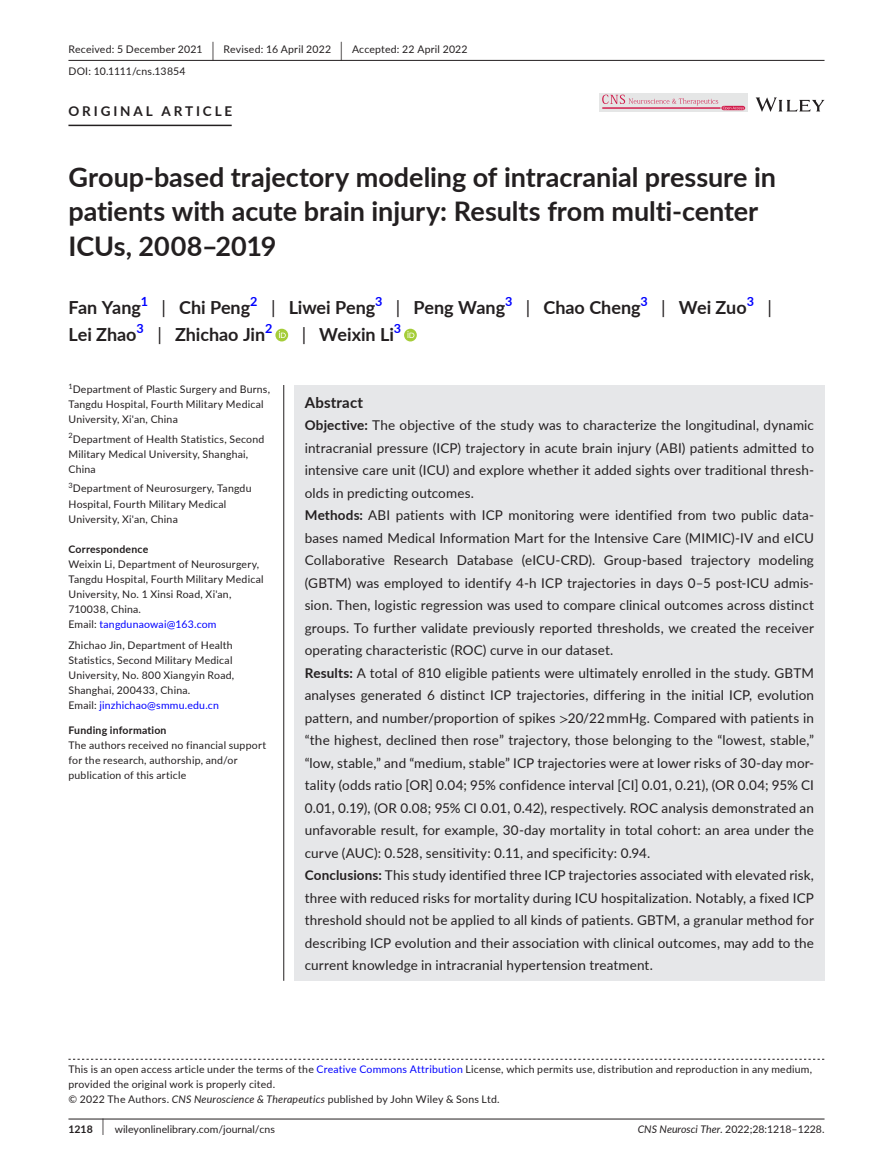
<style>
.page{position:relative;width:893px;height:1174px;background:#fff}
.page>*{position:absolute;margin:0;border:0;box-sizing:border-box;transform-origin:0 0}
.t1{font:700 27px/34.5px "Lato";letter-spacing:-.005em;color:#231f20}
.t2{font:700 18px "Lato";letter-spacing:-.005em;color:#231f20}
.t3{font:18px "Lato";color:#231f20}
.t4{font:700 15px "Lato";letter-spacing:.015em;color:#231f20}
.t5{font:13.5px/22.5px "Lato";letter-spacing:.01em;color:#231f20}
.t6{font:700 13.5px "Lato";letter-spacing:.215em;color:#231f20}
.t7{font:700 12.6px "Lato";color:#00f}
.t8{font:10.5px/15px "Lato";letter-spacing:.02em;color:#231f20}
.t9{font:10.5px "Lato";color:#231f20}
.t10{font:700 10.5px "Lato";letter-spacing:.02em;color:#231f20}
.t11{font:7.35px "Lato";color:#231f20}
.s1{font-size:19.65px}
.s2{font-weight:400}
.s3{color:#00f}
.s4{font-weight:700}
.s5{font-family:"STIX"}
.s6{font-style:italic}
.s7{font-size:17.4px}
</style>
<div class="page">
<hr style="left:68px;top:1118px;width:756px;height:1px;background:#231f20">
<svg style="left:756px;top:97px;width:68px;height:15px"></svg>
<div style="left:599px;top:93px;width:149px;height:19px;background:#e5e6e6"></div>
<hr style="left:721px;top:106px;width:24px;height:4px;background:#d11c4b;border-radius:2px">
<svg style="left:602px;top:95px;width:142px;height:15px"></svg>
<hr style="left:68px;top:60px;width:756px;height:1px;background:#231f20">
<hr style="left:68px;top:125px;width:164px;height:1px;background:#231f20">
<div style="left:275px;top:329px;width:13px;height:12px;background:#a5cd39;border-radius:50%"></div>
<svg style="left:279px;top:331px;width:7px;height:7px"></svg>
<svg style="left:404px;top:329px;width:13px;height:12px"></svg>
<svg style="left:407px;top:331px;width:7px;height:7px"></svg>
<svg style="left:68px;top:1058px;width:756px;height:1px"></svg>
<div style="left:294px;top:385px;width:530px;height:595px;background:#e6e7e9"></div>
<hr style="left:283px;top:385px;width:1px;height:595px;background:#231f20">
<p class="t8" style="left:68px;top:38px;width:401px;line-height:21.8px">Received: 5 December 2021 <span class="s1">|</span> Revised: 16 April 2022 <span class="s1">|</span> Accepted: 22 April 2022<br>DOI: 10.1111/cns.13854</p>
<p class="t6" style="left:68px;top:101px;width:165px">ORIGINAL ARTICLE</p>
<h1 class="t1" style="left:68px;top:159px;width:709px">Group-based trajectory modeling of intracranial pressure in patients with acute brain injury: Results from multi-center<br>ICUs, 2008–2019</h1>
<h2 class="t2" style="left:68px;top:295px;width:74px">Fan Yang</h2>
<p class="t7" style="left:141px;top:292px;width:9px">1</p>
<h2 class="t2" style="left:161px;top:295px;width:90px"><span class="s2">|</span> Chi Peng</h2>
<p class="t7" style="left:250px;top:292px;width:9px">2</p>
<h2 class="t2" style="left:271px;top:295px;width:106px"><span class="s2">|</span> Liwei Peng</h2>
<p class="t7" style="left:375px;top:292px;width:9px">3</p>
<h2 class="t2" style="left:396px;top:295px;width:111px"><span class="s2">|</span> Peng Wang</h2>
<p class="t7" style="left:505px;top:292px;width:9px">3</p>
<h2 class="t2" style="left:526px;top:295px;width:116px"><span class="s2">|</span> Chao Cheng</h2>
<p class="t7" style="left:640px;top:292px;width:9px">3</p>
<h2 class="t2" style="left:661px;top:295px;width:87px"><span class="s2">|</span> Wei Zuo</h2>
<p class="t7" style="left:747px;top:292px;width:9px">3</p>
<h2 class="t3" style="left:768px;top:295px;width:6px">|</h2>
<h2 class="t2" style="left:68px;top:322px;width:70px">Lei Zhao</h2>
<p class="t7" style="left:137px;top:319px;width:9px">3</p>
<h2 class="t2" style="left:157px;top:322px;width:109px"><span class="s2">|</span> Zhichao Jin</h2>
<p class="t7" style="left:265px;top:319px;width:9px">2</p>
<h2 class="t2" style="left:302px;top:322px;width:94px"><span class="s2">|</span> Weixin Li</h2>
<p class="t7" style="left:394px;top:319px;width:9px">3</p>
<p class="t11" style="left:68px;top:381px;width:6px">1</p>
<p class="t8" style="left:68px;top:382px;width:203px;text-indent:4px">Department of Plastic Surgery and Burns,<br>Tangdu Hospital, Fourth Military Medical<br>University, Xi'an, China</p>
<p class="t8" style="left:68px;top:431px;width:197px"><sup>2</sup>Department of Health Statistics, Second<br>Military Medical University, Shanghai,<br>China</p>
<p class="t8" style="left:68px;top:481px;width:185px"><sup>3</sup>Department of Neurosurgery, Tangdu<br>Hospital, Fourth Military Medical<br>University, Xi'an, China</p>
<p class="t10" style="left:68px;top:541px;width:81px">Correspondence</p>
<p class="t8" style="left:68px;top:556px;width:197px">Weixin Li, Department of Neurosurgery, Tangdu Hospital, Fourth Military Medical University, No. 1 Xinsi Road, Xi'an, 710038, China.<br>Email: <span class="s3">tangdunaowai@163.com</span></p>
<p class="t8" style="left:68px;top:637px;width:167px">Zhichao Jin, Department of Health Statistics, Second Military Medical University, No. 800 Xiangyin Road, Shanghai, 200433, China.<br>Email: <span class="s3">jinzhichao@smmu.edu.cn</span></p>
<p class="t10" style="left:68px;top:722px;width:100px">Funding information</p>
<p class="t8" style="left:68px;top:737px;width:199px">The authors received no financial support for the research, authorship, and/or publication of this article</p>
<p class="t4" style="left:305px;top:391px;width:60px">Abstract</p>
<p class="t5" style="left:305px;top:413px;width:511px"><span class="s4">Objective:</span> The objective of the study was to characterize the longitudinal, dynamic intracranial pressure (ICP) trajectory in acute brain injury (ABI) patients admitted to intensive care unit (ICU) and explore whether it added sights over traditional thresh&shy;olds in predicting outcomes.<br><span class="s4">Methods:</span> ABI patients with ICP monitoring were identified from two public data&shy;bases named Medical Information Mart for the Intensive Care (MIMIC)-IV and eICU Collaborative Research Database (eICU-CRD). Group-based trajectory modeling (GBTM) was employed to identify 4-h ICP trajectories in days 0–5 post-ICU admis&shy;sion. Then, logistic regression was used to compare clinical outcomes across distinct groups. To further validate previously reported thresholds, we created the receiver operating characteristic (ROC) curve in our dataset.<br><span class="s4">Results:</span> A total of 810 eligible patients were ultimately enrolled in the study. GBTM analyses generated 6 distinct ICP trajectories, differing in the initial ICP, evolution pattern, and number/proportion of spikes <span class="s5">&gt;</span>20/22 mmHg. Compared with patients in “the highest, declined then rose” trajectory, those belonging to the “lowest, stable,” “low, stable,” and “medium, stable” ICP trajectories were at lower risks of 30-day mor&shy;tality (odds ratio [OR] 0.04; 95% confidence interval [CI] 0.01, 0.21), (OR 0.04; 95% CI 0.01, 0.19), (OR 0.08; 95% CI 0.01, 0.42), respectively. ROC analysis demonstrated an unfavorable result, for example, 30-day mortality in total cohort: an area under the curve (AUC): 0.528, sensitivity: 0.11, and specificity: 0.94.<br><span class="s4">Conclusions:</span> This study identified three ICP trajectories associated with elevated risk, three with reduced risks for mortality during ICU hospitalization. Notably, a fixed ICP threshold should not be applied to all kinds of patients. GBTM, a granular method for describing ICP evolution and their association with clinical outcomes, may add to the current knowledge in intracranial hypertension treatment.</p>
<p class="t8" style="left:68px;top:1061px;width:745px">This is an open access article under the terms of the <span class="s3">Creative Commons Attribution</span> License, which permits use, distribution and reproduction in any medium, provided the original work is properly cited.<br>© 2022 The Authors. <span class="s6">CNS Neuroscience &amp; Therapeutics</span> published by John Wiley &amp; Sons Ltd.</p>
<p class="t9" style="left:68px;top:1121px;width:208px"><span class="s4">1218</span> <span class="s7">|</span> wileyonlinelibrary.com/journal/cns</p>
<p class="t9" style="left:638px;top:1121px;width:188px"><span class="s6">CNS Neurosci Ther.</span> 2022;28:1218–1228.</p>
</div>
